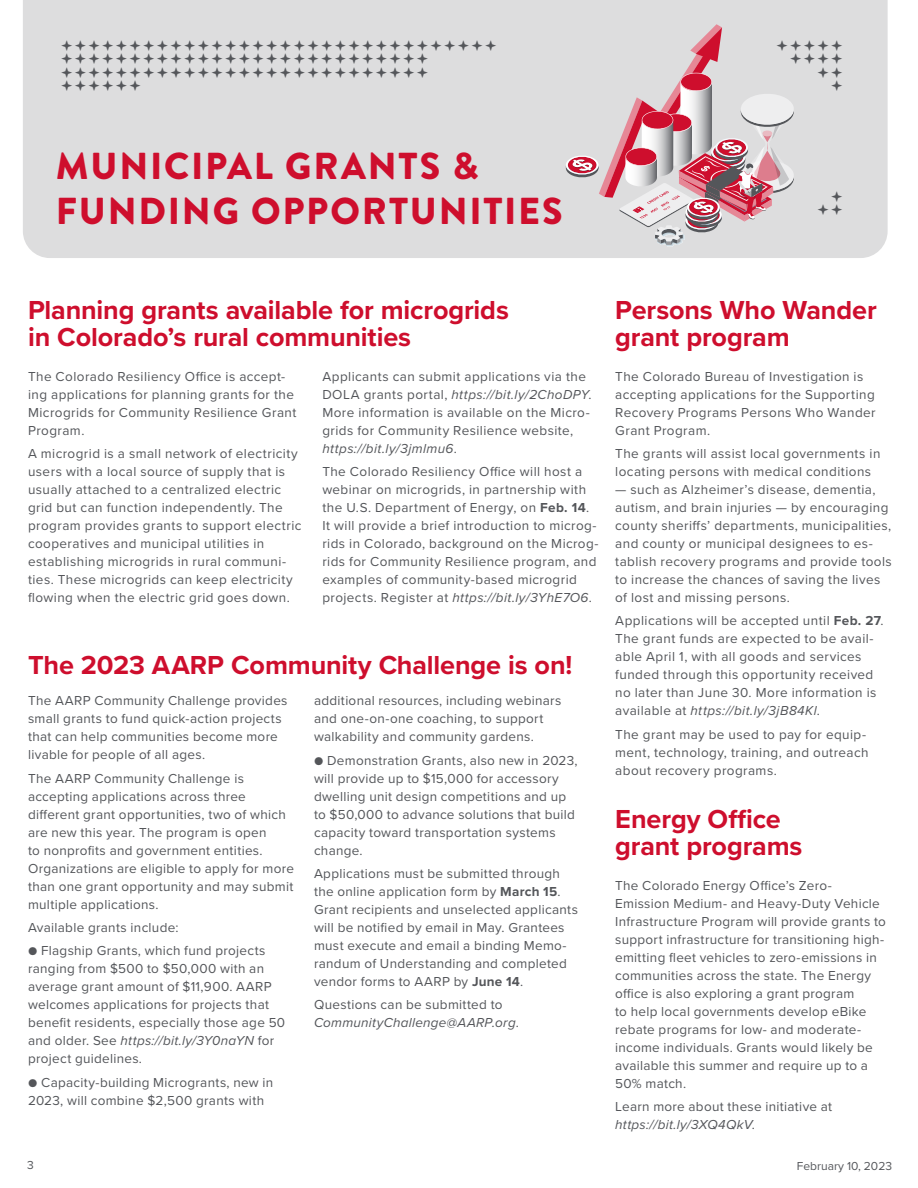
<style>
.page{position:relative;width:918px;height:1188px;background:#fff}
.page>*{position:absolute;margin:0;border:0;box-sizing:border-box;transform-origin:0 0}
.t1{font:900 37.5px/45px "Brandon Grotesque";letter-spacing:.05em;color:#ce0e2d}
.t2{font:700 27px/27px "Proxima Nova";letter-spacing:-.005em;color:#ce0e2d}
.t3{font:13.5px/18px "Proxima Nova";letter-spacing:.025em;color:#54565a}
.t4{font:italic 13.5px/18px "Proxima Nova";letter-spacing:.02em;color:#54565a}
.t5{font:12px "Proxima Nova";color:#54565a}
.s1{font-style:italic}
.s2{font-weight:700}
.s3{font-style:normal}
</style>
<div class="page">
<div style="left:23px;top:0;width:865px;height:258px;background:#ddddde"></div>
<div style="left:61px;top:40px;width:435px;height:51px;background:#ddddde"></div>
<svg style="left:564px;top:24px;width:278px;height:223px;background:#d7c4c8"></svg>
<h1 class="t1" style="left:56px;top:144px;width:508px">MUNICIPAL GRANTS &amp;<br>FUNDING OPPORTUNITIES</h1>
<h2 class="t2" style="left:28px;top:296px;width:482px">Planning grants available for microgrids in Colorado’s rural communities</h2>
<h2 class="t2" style="left:615px;top:296px;width:263px">Persons Who Wander grant program</h2>
<p class="t3" style="left:28px;top:367px;width:270px">The Colorado Resiliency Office is accept&shy;ing applications for planning grants for the Microgrids for Community Resilience Grant Program.</p>
<p class="t3" style="left:28px;top:444px;width:275px">A microgrid is a small network of electricity users with a local source of supply that is usually attached to a centralized electric grid but can function independently. The program provides grants to support electric cooperatives and municipal utilities in establishing microgrids in rural communi&shy;ties. These microgrids can keep electricity flowing when the electric grid goes down.</p>
<p class="t3" style="left:322px;top:367px;width:271px">Applicants can submit applications via the DOLA grants portal, <span class="s1">https://bit.ly/2ChoDPY</span>.<br>More information is available on the Micro&shy;grids for Community Resilience website, <span class="s1">https://bit.ly/3jmlmu6</span>.</p>
<p class="t3" style="left:322px;top:462px;width:278px">The Colorado Resiliency Office will host a webinar on microgrids, in partnership with the U.S. Department of Energy, on <span class="s2">Feb. 14</span>.<br>It will provide a brief introduction to microg&shy;rids in Colorado, background on the Microg&shy;rids for Community Resilience program, and examples of community-based microgrid projects. Register at <span class="s1">https://bit.ly/3YhE7O6</span>.</p>
<h2 class="t2" style="left:28px;top:651px;width:546px">The 2023 AARP Community Challenge is on!</h2>
<p class="t3" style="left:28px;top:691px;width:261px">The AARP Community Challenge provides small grants to fund quick-action projects that can help communities become more livable for people of all ages.</p>
<p class="t3" style="left:28px;top:769px;width:267px">The AARP Community Challenge is accepting applications across three different grant opportunities, two of which are new this year. The program is open<br>to nonprofits and government entities.<br>Organizations are eligible to apply for more than one grant opportunity and may submit multiple applications.</p>
<p class="t3" style="left:28px;top:918px;width:152px">Available grants include:</p>
<p class="t3" style="left:28px;top:941px;width:259px">● Flagship Grants, which fund projects ranging from $500 to $50,000 with an average grant amount of $11,900. AARP welcomes applications for projects that benefit residents, especially those age 50 and older. See <span class="s1">https://bit.ly/3Y0naYN</span> for project guidelines.</p>
<p class="t3" style="left:28px;top:1073px;width:247px">● Capacity-building Microgrants, new in<br>2023, will combine $2,500 grants with</p>
<p class="t3" style="left:314px;top:691px;width:249px">additional resources, including webinars and one-on-one coaching, to support walkability and community gardens.</p>
<p class="t3" style="left:314px;top:751px;width:265px">● Demonstration Grants, also new in 2023, will provide up to $15,000 for accessory dwelling unit design competitions and up to $50,000 to advance solutions that build capacity toward transportation systems change.</p>
<p class="t3" style="left:314px;top:864px;width:265px">Applications must be submitted through the online application form by <span class="s2">March 15</span>.<br>Grant recipients and unselected applicants will be notified by email in May. Grantees must execute and email a binding Memo&shy;randum of Understanding and completed vendor forms to AARP by <span class="s2">June 14</span>.</p>
<p class="t4" style="left:314px;top:995px;width:206px"><span class="s3">Questions can be submitted to<br></span>CommunityChallenge@AARP.org<span class="s3">.</span></p>
<p class="t3" style="left:615px;top:366px;width:262px">The Colorado Bureau of Investigation is accepting applications for the Supporting Recovery Programs Persons Who Wander Grant Program.</p>
<p class="t3" style="left:615px;top:444px;width:267px">The grants will assist local governments in locating persons with medical conditions</p>
<p class="t3" style="left:615px;top:480px;width:278px">— such as Alzheimer’s disease, dementia, autism, and brain injuries — by encouraging county sheriffs’ departments, municipalities, and county or municipal designees to es&shy;tablish recovery programs and provide tools to increase the chances of saving the lives of lost and missing persons.</p>
<p class="t3" style="left:615px;top:611px;width:270px">Applications will be accepted until <span class="s2">Feb. 27</span>.<br>The grant funds are expected to be avail&shy;able April 1, with all goods and services funded through this opportunity received no later than June 30. More information is available at <span class="s1">https://bit.ly/3jB84Kl</span>.</p>
<p class="t3" style="left:615px;top:725px;width:255px">The grant may be used to pay for equip&shy;ment, technology, training, and outreach about recovery programs.</p>
<h2 class="t2" style="left:615px;top:805px;width:189px">Energy Office grant programs</h2>
<p class="t3" style="left:615px;top:876px;width:272px">The Colorado Energy Office’s Zero-Emission Medium- and Heavy-Duty Vehicle Infrastructure Program will provide grants to support infrastructure for transitioning high&shy;emitting fleet vehicles to zero-emissions in communities across the state. The Energy office is also exploring a grant program<br>to help local governments develop eBike rebate programs for low- and moderate&shy;income individuals. Grants would likely be available this summer and require up to a 50% match.</p>
<p class="t3" style="left:615px;top:1097px;width:219px">Learn more about these initiative at <span class="s1">https://bit.ly/3XQ4QkV</span>.</p>
<p class="t5" style="left:27px;top:1156px;width:8px">3</p>
<p class="t5" style="left:797px;top:1158px;width:97px">February 10, 2023</p>
</div>
